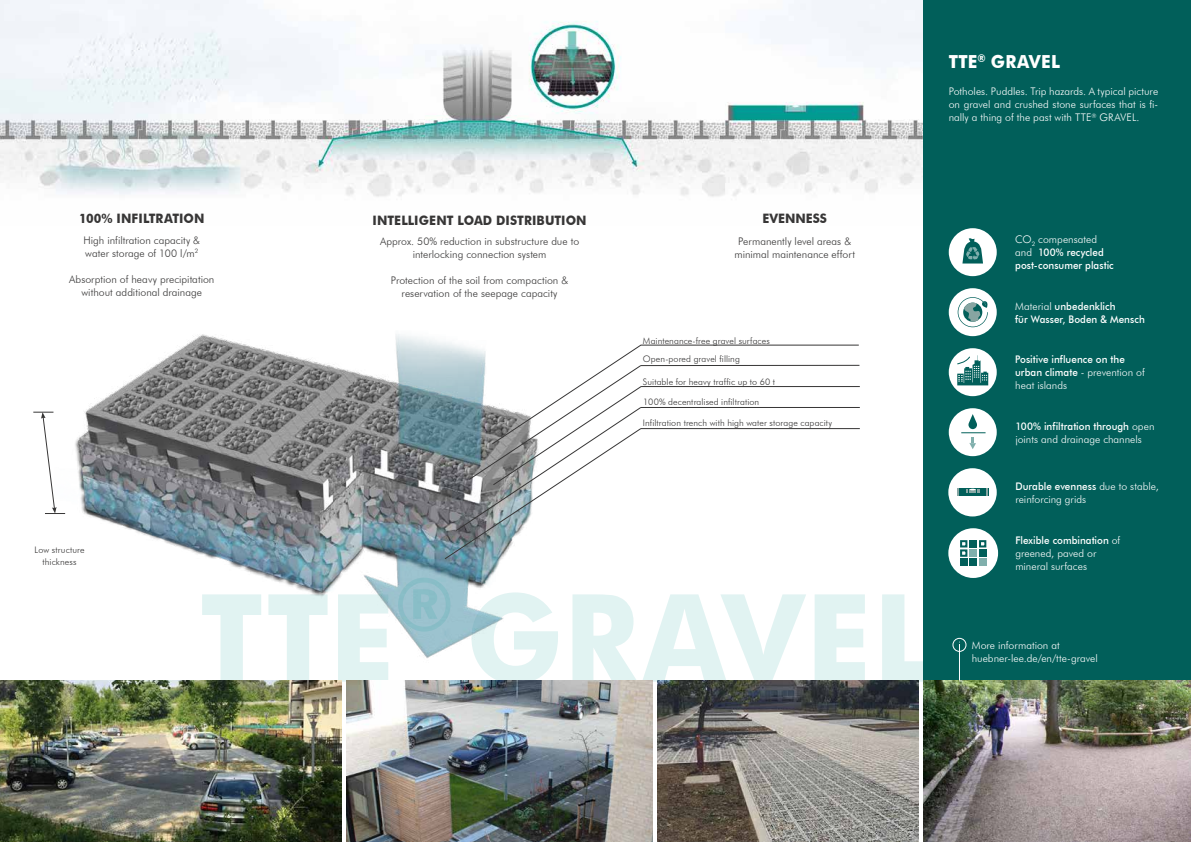
<style>
.page{position:relative;width:1191px;height:842px;background:#fff}
.page>*{position:absolute;margin:0;border:0;box-sizing:border-box;transform-origin:0 0}
.t1{font:700 18px "Futura BT";letter-spacing:.015em;color:#fff;scale:.94 1}
.t2{font:700 13px "Futura BT";color:#373636;scale:.94 1}
.t3{font:300 10.5px/13px "Futura BT";color:#fff}
.t4{font:300 10.5px/13px "Futura BT";color:#373636;text-align:center}
.t5{font:500 10.5px/13px "Futura BT";letter-spacing:.005em;color:#fff;scale:.94 1}
.t6{font:300 9px/12px "Futura BT";letter-spacing:.01em;color:#373636;text-align:center}
.s1{font-weight:300}
.s2{font-weight:500}
</style>
<div class="page">
<svg style="left:220px;top:594px;width:703px;height:90px;fill:#e1f3f2"></svg>
<img style="left:0;top:0;width:923px;height:197px">
<div style="left:923px;top:0;width:268px;height:681px;background:#015f5a"></div>
<hr style="left:641px;top:386px;width:219px;height:1px;background:#373636">
<hr style="left:640px;top:365px;width:219px;height:1px;background:#373636">
<hr style="left:640px;top:345px;width:218px;height:1px;background:#373636">
<hr style="left:640px;top:407px;width:220px;height:1px;background:#373636">
<hr style="left:640px;top:428px;width:220px;height:1px;background:#373636">
<svg style="left:33px;top:412px;width:21px;height:102px"></svg>
<div style="left:948px;top:228px;width:48px;height:48px;background:#fff;border-radius:50%"></div>
<svg style="left:962px;top:238px;width:21px;height:25px"></svg>
<div style="left:948px;top:408px;width:48px;height:48px;background:#fff;border-radius:50%"></div>
<svg style="left:961px;top:414px;width:24px;height:35px"></svg>
<div style="left:948px;top:288px;width:48px;height:48px;background:#fff;border-radius:50%"></div>
<svg style="left:957px;top:297px;width:31px;height:30px"></svg>
<div style="left:948px;top:348px;width:48px;height:48px;background:#fff;border-radius:50%"></div>
<svg style="left:957px;top:355px;width:31px;height:30px"></svg>
<div style="left:948px;top:528px;width:50px;height:50px;background:#fff;border-radius:50%"></div>
<div style="left:960px;top:540px;width:7px;height:7px;border:2px solid #015f5a"></div>
<div style="left:960px;top:549px;width:7px;height:8px;border:2px solid #015f5a"></div>
<div style="left:960px;top:559px;width:7px;height:7px;background:#015f5a"></div>
<div style="left:969px;top:540px;width:8px;height:7px;background:#015f5a"></div>
<div style="left:969px;top:549px;width:8px;height:8px;background:#80afac"></div>
<div style="left:969px;top:559px;width:8px;height:7px;background:#015f5a"></div>
<div style="left:979px;top:540px;width:7px;height:7px;border:2px solid #015f5a"></div>
<div style="left:979px;top:549px;width:7px;height:8px;background:#015f5a"></div>
<div style="left:979px;top:559px;width:7px;height:7px;background:#80afac"></div>
<img style="left:346px;top:680px;width:307px;height:162px">
<img style="left:657px;top:680px;width:261px;height:162px">
<img style="left:0;top:680px;width:342px;height:162px">
<img style="left:923px;top:680px;width:268px;height:162px">
<div style="left:952px;top:638px;width:14px;height:14px;border:1px solid #fff;border-radius:50%"></div>
<hr style="left:959px;top:644px;width:1px;height:36px;background:#fff">
<div style="left:948px;top:468px;width:48px;height:48px;background:#fff;border-radius:50%"></div>
<div style="left:957px;top:489px;width:31px;height:7px;background:#015f5a"></div>
<hr style="left:965px;top:489px;width:14px;height:3px;background:#87a6a3">
<svg style="left:968px;top:489px;width:9px;height:4px"></svg>
<svg style="left:986px;top:489px;width:2px;height:7px"></svg>
<img style="left:54px;top:334px;width:500px;height:340px">
<svg style="left:444px;top:344px;width:198px;height:215px"></svg>
<svg style="left:398px;top:578px;width:52px;height:54px;background:#94c0cb"></svg>
<p class="t2" style="left:79px;top:211px;width:135px">100% INFILTRATION</p>
<p class="t4" style="left:83px;top:233px;width:118px;text-align:left">High infiltration capacity &amp; water storage of 100 l/m<sup>2</sup></p>
<p class="t4" style="left:69px;top:272px;width:147px">Absorption of heavy precipitation without additional drainage</p>
<p class="t6" style="left:35px;top:544px;width:52px">Low structure thickness</p>
<p class="t2" style="left:372px;top:213px;width:229px">INTELLIGENT LOAD DISTRIBUTION</p>
<p class="t4" style="left:380px;top:235px;width:201px">Approx. 50% reduction in substructure due to interlocking connection system</p>
<p class="t4" style="left:391px;top:274px;width:179px">Protection of the soil from compaction &amp; reservation of the seepage capacity</p>
<p class="t2" style="left:762px;top:211px;width:70px">EVENNESS</p>
<p class="t4" style="left:734px;top:235px;width:122px">Permanently level areas &amp; minimal maintenance effort</p>
<p class="t6" style="left:643px;top:334px;width:128px">Maintenance-free gravel surfaces</p>
<p class="t6" style="left:643px;top:375px;width:134px">Suitable for heavy traffic up to 60 t</p>
<p class="t6" style="left:643px;top:353px;width:99px">Open-pored gravel filling</p>
<p class="t6" style="left:643px;top:396px;width:117px">100% decentralised infiltration</p>
<p class="t6" style="left:643px;top:417px;width:191px">Infiltration trench with high water storage capacity</p>
<h1 class="t1" style="left:948px;top:50px;width:120px">TTE<sup>®</sup> GRAVEL</h1>
<p class="t3" style="left:948px;top:85px;width:211px;text-align:justify">Potholes. Puddles. Trip hazards. A typical picture on gravel and crushed stone surfaces that is fi&shy;nally a thing of the past with TTE<sup>®</sup> GRAVEL.</p>
<p class="t5" style="left:1015px;top:233px;width:106px"><span class="s1">CO</span><sub>2</sub> <span class="s1">compensated and</span> 100% recycled post-consumer plastic</p>
<p class="t5" style="left:1015px;top:299px;width:139px"><span class="s1">Material</span> unbedenklich<br>für Wasser, Boden &amp; Mensch</p>
<p class="t5" style="left:1015px;top:353px;width:139px">Positive influence on the urban climate <span class="s1">- prevention of heat islands</span></p>
<p class="t3" style="left:1015px;top:419px;width:141px"><span class="s2">100% infiltration through</span> open joints and drainage channels</p>
<p class="t3" style="left:1015px;top:479px;width:145px"><span class="s2">Durable evenness</span> due to stable, reinforcing grids</p>
<p class="t3" style="left:1015px;top:534px;width:106px"><span class="s2">Flexible combination</span> of greened, paved or mineral surfaces</p>
<p class="t3" style="left:971px;top:639px;width:128px;line-height:12.6px">More information at huebner-lee.de/en/tte-gravel</p>
</div>
